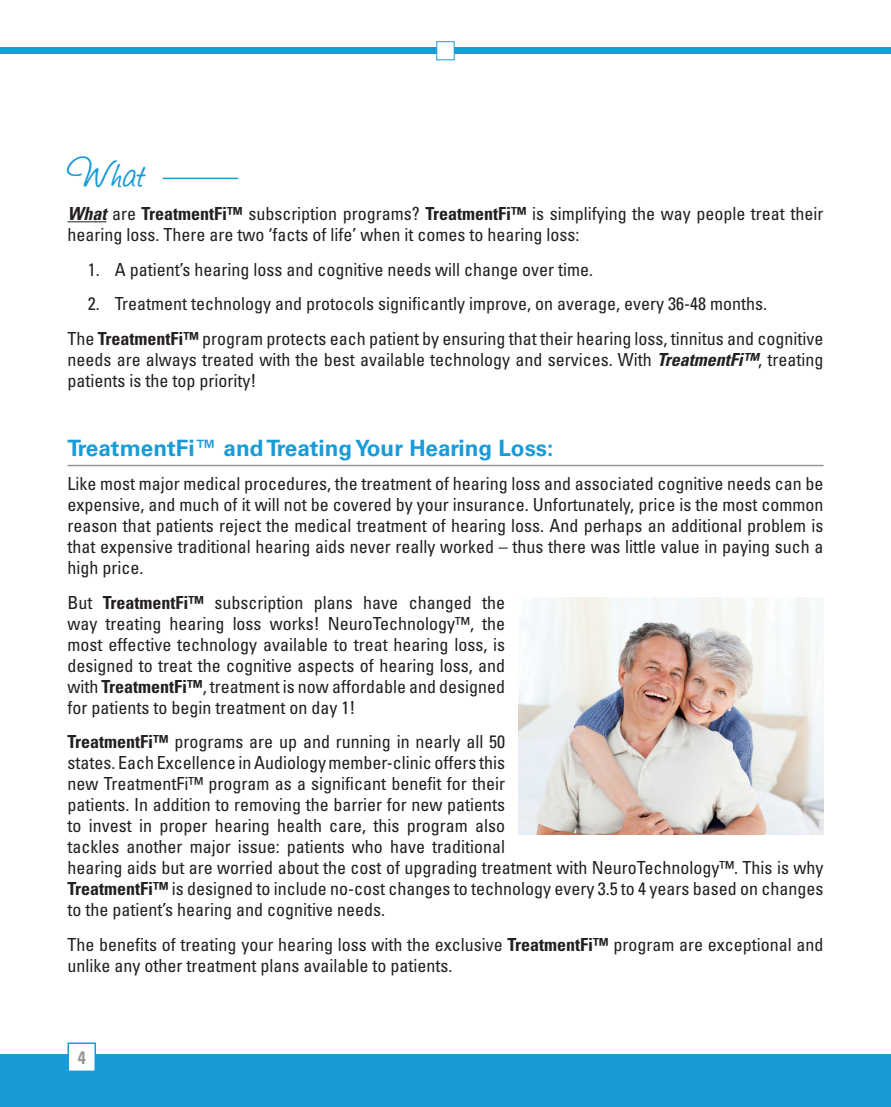
<style>
.page{position:relative;width:891px;height:1107px;background:#fff}
.page>*{position:absolute;margin:0;border:0;box-sizing:border-box;transform-origin:0 0}
.t1{font:45px "Studio Script ITC Std";color:#199bd8}
.t2{font:700 22.5px "Univers LT Std";color:#199bd8}
.t3{font:condensed 18px/21px "Univers LT Std";color:#231f20}
.t4{font:700 condensed 18px "Univers LT Std";color:#939698}
.s1{font-weight:700;font-style:italic}
.s2{font-weight:700}
</style>
<div class="page">
<div style="left:0;top:1055px;width:891px;height:52px;background:#199bd8"></div>
<div style="left:68px;top:1042px;width:28px;height:30px;background:#fff;border:2px solid #199bd8"></div>
<div style="left:0;top:48px;width:891px;height:6px;background:#199bd8"></div>
<div style="left:436px;top:41px;width:19px;height:19px;background:#fff;border:1px solid #199bd8"></div>
<hr style="left:68px;top:221px;width:39px;height:1px;background:#231f20">
<img style="left:519px;top:598px;width:305px;height:236px">
<hr style="left:68px;top:465px;width:756px;height:1px;background:#939698">
<hr style="left:163px;top:178px;width:75px;height:1px;background:#199bd8">
<p class="t1" style="left:68px;top:146px;width:79px">What</p>
<p class="t3" style="left:68px;top:203px;width:758px"><span class="s1">What</span> are <span class="s2">TreatmentFi™</span> subscription programs? <span class="s2">TreatmentFi™</span> is simplifying the way people treat their hearing loss. There are two ‘facts of life’ when it comes to hearing loss:</p>
<p class="t3" style="left:88px;top:258px;width:507px">1. A patient’s hearing loss and cognitive needs will change over time.</p>
<p class="t3" style="left:88px;top:293px;width:681px">2. Treatment technology and protocols significantly improve, on average, every 36-48 months.</p>
<p class="t3" style="left:68px;top:327px;width:758px;text-align:justify">The <span class="s2">TreatmentFi™</span> program protects each patient by ensuring that their hearing loss, tinnitus and cognitive needs are always treated with the best available technology and services. With <span class="s1">TreatmentFi™</span>, treating patients is the top priority!</p>
<p class="t2" style="left:68px;top:434px;width:487px">TreatmentFi™ and Treating Your Hearing Loss:</p>
<p class="t3" style="left:68px;top:473px;width:758px;text-align:justify">Like most major medical procedures, the treatment of hearing loss and associated cognitive needs can be expensive, and much of it will not be covered by your insurance. Unfortunately, price is the most common reason that patients reject the medical treatment of hearing loss. And perhaps an additional problem is that expensive traditional hearing aids never really worked – thus there was little value in paying such a high price.</p>
<p class="t3" style="left:68px;top:591px;width:439px;text-align:justify">But <span class="s2">TreatmentFi™</span> subscription plans have changed the way treating hearing loss works! NeuroTechnology™, the most effective technology available to treat hearing loss, is designed to treat the cognitive aspects of hearing loss, and with <span class="s2">TreatmentFi™</span>, treatment is now affordable and designed for patients to begin treatment on day 1!</p>
<p class="t3" style="left:68px;top:731px;width:758px"><span class="s2">TreatmentFi™</span> programs are up and running in nearly all 50<br>states. Each Excellence in Audiology member-clinic offers this<br>new TreatmentFi™ program as a significant benefit for their<br>patients. In addition to removing the barrier for new patients<br>to invest in proper hearing health care, this program also<br>tackles another major issue: patients who have traditional<br>hearing aids but are worried about the cost of upgrading treatment with NeuroTechnology™. This is why <span class="s2">TreatmentFi™</span> is designed to include no-cost changes to technology every 3.5 to 4 years based on changes to the patient’s hearing and cognitive needs.</p>
<p class="t3" style="left:68px;top:933px;width:758px">The benefits of treating your hearing loss with the exclusive <span class="s2">TreatmentFi™</span> program are exceptional and unlike any other treatment plans available to patients.</p>
<p class="t4" style="left:78px;top:1046px;width:9px">4</p>
</div>
